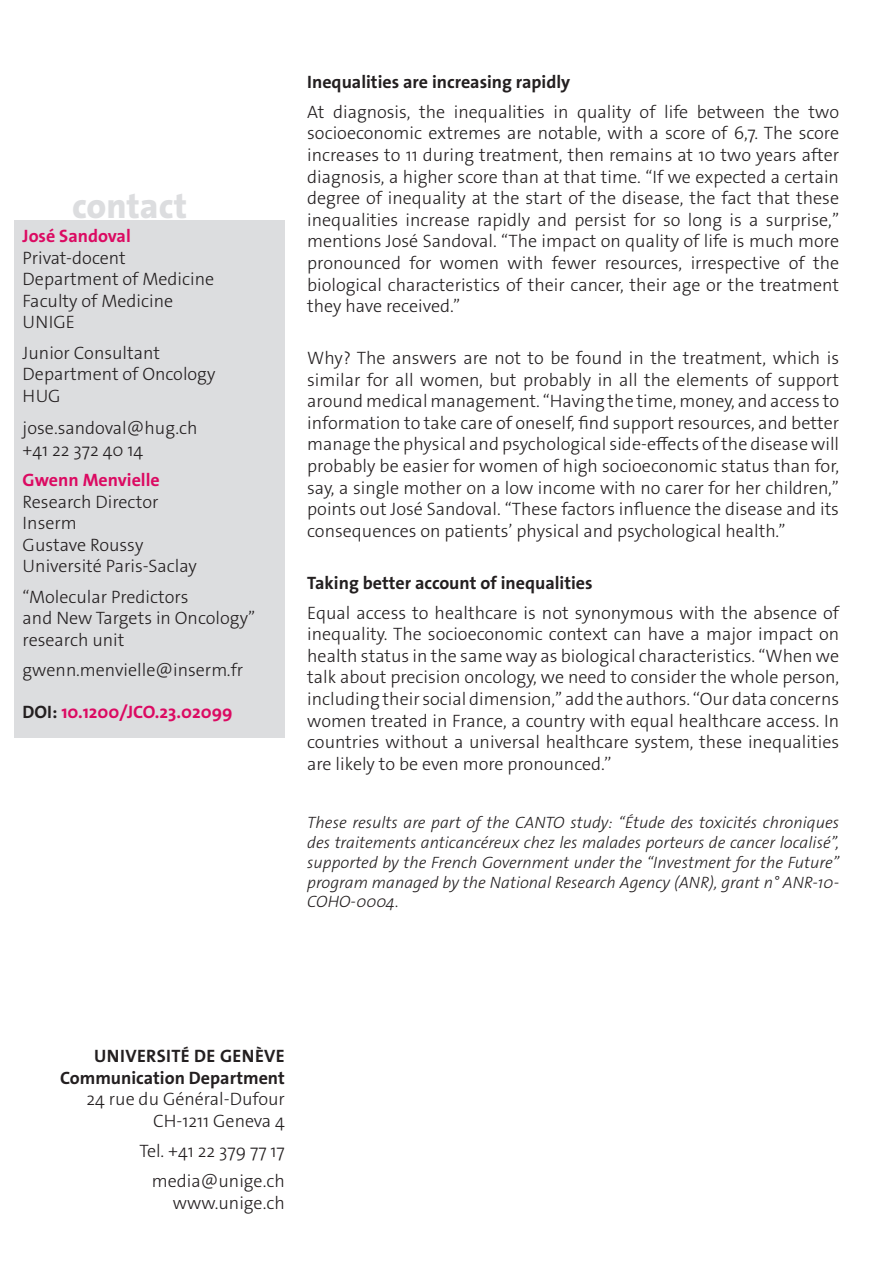
<style>
.page{position:relative;width:893px;height:1263px;background:#fff}
.page>*{position:absolute;margin:0;border:0;box-sizing:border-box;transform-origin:0 0}
._4__texte_courant{font:800 35.7px "The Sans Os F";color:#dcdddf}
._4__texte_courant-2{font:300 18px/21.6px "The Sans Os F";color:#231f20}
.texte_courant{font:300 18px/21.6px "The Sans Os F";color:#231f20;text-align:right}
._4__texte_courant-3{font:700 18px "The Sans Os F";color:#231f20}
._4__texte_courant-4{font:700 18px "The Sans Os F";color:#db0a62}
.texte_courant-2{font:700 18px "The Sans Os F";letter-spacing:.02em;color:#231f20}
._4__texte_courant-5{font:italic 300 16.5px/19.8px "The Sans Os F";color:#231f20;text-align:justify}
.s1{font-weight:700;color:#db0a62}
.s2{color:#231f20}
.s3{font-weight:700}
</style>
<div class="page">
<div style="left:14px;top:220px;width:271px;height:518px;background:#dcdddf"></div>
<p class="_4__texte_courant" style="left:72px;top:183px;width:116px">contact</p>
<p class="_4__texte_courant-2" style="left:23px;top:225px;width:193px"><span class="s1">José Sandoval<br></span>Privat-docent<br>Department of Medicine<br>Faculty of Medicine<br>UNIGE</p>
<p class="_4__texte_courant-2" style="left:23px;top:342px;width:195px">Junior Consultant<br>Department of Oncology<br>HUG</p>
<p class="_4__texte_courant-2" style="left:23px;top:417px;width:176px">jose.sandoval@hug.ch +41 22 372 40 14</p>
<p class="_4__texte_courant-2" style="left:23px;top:469px;width:176px"><span class="s1">Gwenn Menvielle<br></span>Research Director<br>Inserm<br>Gustave Roussy<br>Université Paris-Saclay</p>
<p class="_4__texte_courant-2" style="left:23px;top:586px;width:234px">“Molecular Predictors<br>and New Targets in Oncology’’ research unit</p>
<p class="_4__texte_courant-2" style="left:23px;top:659px;width:222px">gwenn.menvielle@inserm.fr</p>
<p class="_4__texte_courant-4" style="left:23px;top:700px;width:211px"><span class="s2">DOI:</span> 10.1200/JCO.23.02099</p>
<p class="_4__texte_courant-3" style="left:307px;top:70px;width:264px">Inequalities are increasing rapidly</p>
<p class="_4__texte_courant-2" style="left:307px;top:101px;width:533px;text-align:justify">At diagnosis, the inequalities in quality of life between the two socioeconomic extremes are notable, with a score of 6,7. The score increases to 11 during treatment, then remains at 10 two years after diagnosis, a higher score than at that time. ‘‘If we expected a certain degree of inequality at the start of the disease, the fact that these inequalities increase rapidly and persist for so long is a surprise,’’ mentions José Sandoval. ‘‘The impact on quality of life is much more pronounced for women with fewer resources, irrespective of the biological characteristics of their cancer, their age or the treatment they have received.’’</p>
<p class="_4__texte_courant-2" style="left:307px;top:347px;width:533px;text-align:justify">Why? The answers are not to be found in the treatment, which is similar for all women, but probably in all the elements of support around medical management. ‘‘Having the time, money, and access to information to take care of oneself, find support resources, and better manage the physical and psychological side-effects of the disease will probably be easier for women of high socioeconomic status than for, say, a single mother on a low income with no carer for her children,’’ points out José Sandoval. ‘‘These factors influence the disease and its consequences on patients’ physical and psychological health.’’</p>
<p class="_4__texte_courant-3" style="left:307px;top:571px;width:287px">Taking better account of inequalities</p>
<p class="_4__texte_courant-2" style="left:307px;top:602px;width:533px;text-align:justify">Equal access to healthcare is not synonymous with the absence of inequality. The socioeconomic context can have a major impact on health status in the same way as biological characteristics. ‘‘When we talk about precision oncology, we need to consider the whole person, including their social dimension,’’ add the authors. ‘‘Our data concerns women treated in France, a country with equal healthcare access. In countries without a universal healthcare system, these inequalities are likely to be even more pronounced.’’</p>
<p class="_4__texte_courant-5" style="left:307px;top:813px;width:534px">These results are part of the CANTO study: ‘‘Étude des toxicités chroniques des traitements anticancéreux chez les malades porteurs de cancer localisé’’, supported by the French Government under the “Investment for the Future” program managed by the National Research Agency (ANR), grant n° ANR-10- COHO-0004.</p>
<p class="texte_courant-2" style="left:94px;top:1044px;width:192px">UNIVERSITÉ DE GENÈVE</p>
<p class="texte_courant" style="left:60px;top:1067px;width:226px"><span class="s3">Communication Department<br></span>24 rue du Général-Dufour<br>CH-1211 Geneva 4</p>
<p class="texte_courant" style="left:139px;top:1140px;width:147px">Tel. +41 22 379 77 17</p>
<p class="texte_courant" style="left:152px;top:1170px;width:135px">media@unige.ch www.unige.ch</p>
</div>
